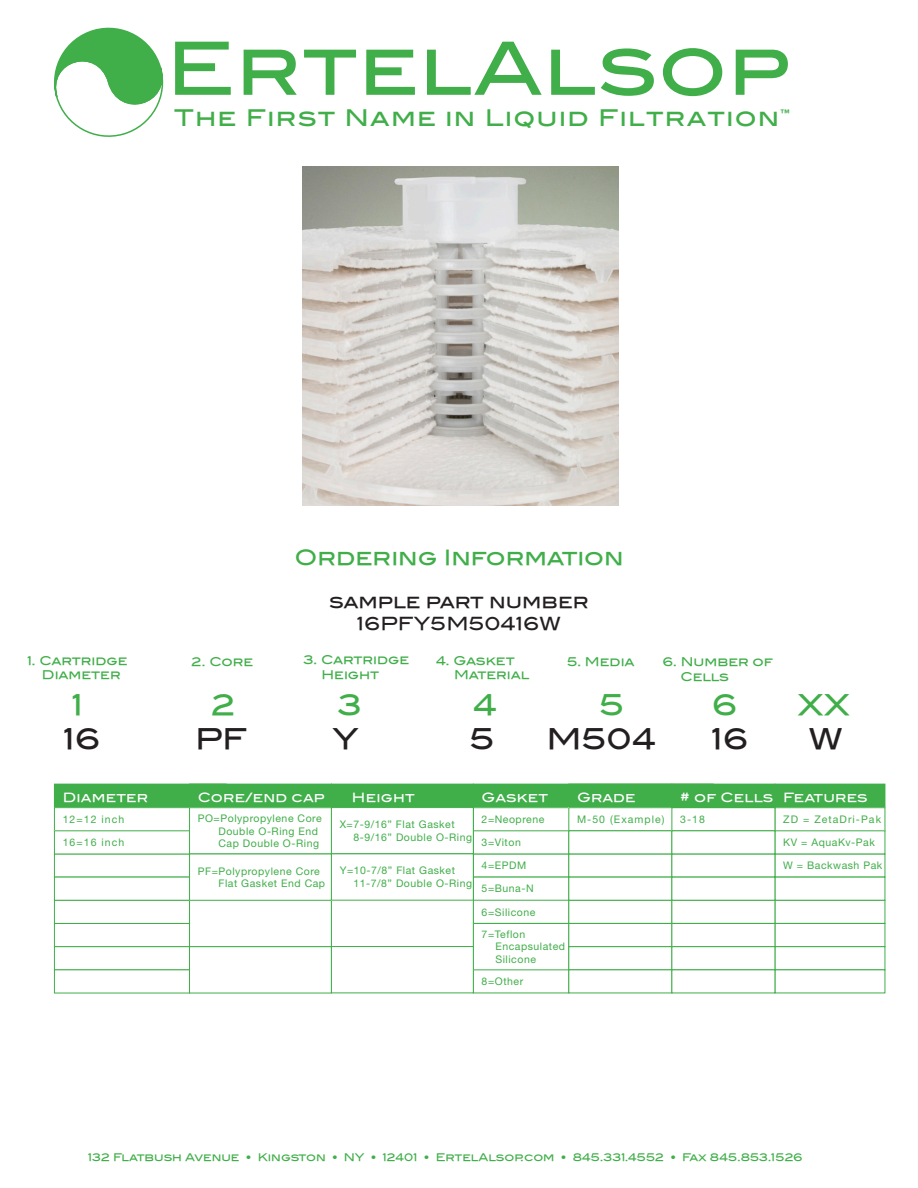
<style>
.page{position:relative;width:918px;height:1188px;background:#fff}
.page>*{position:absolute;margin:0;border:0;box-sizing:border-box;transform-origin:0 0}
.t1{font:73.35px "Blair Md ITCTT Medium";letter-spacing:.01em;color:#40ae49}
.t2{font:28.5px "Blair Md ITCTT Medium";color:#231f20}
.t3{font:28.5px "Blair Md ITCTT Medium";color:#40ae49}
.t4{font:23.1px "Blair Md ITCTT Medium";letter-spacing:.05em;color:#40ae49}
.t5{font:21px "Blair Md ITCTT Medium";color:#40ae49}
.t6{font:18px "Blair Md ITCTT Medium";color:#231f20}
.t7{font:12.75px "Blair Md ITCTT Medium";letter-spacing:.015em;color:#fff}
.t8{font:12px/14.4px "Blair Md ITCTT Medium";color:#40ae49}
.t9{font:10.5px/12.6px "Helvetica Neue LT Std";letter-spacing:.05em;color:#40ae49}
.Bulletin{font:10.5px "Blair Md ITCTT Medium";color:#40ae49}
.t10{font:10.5px "Helvetica Neue LT Std";letter-spacing:.1em;color:#40ae49}
</style>
<div class="page">
<img style="left:303px;top:166px;width:315px;height:339px">
<div style="left:54px;top:784px;width:172px;height:23px;background:#40ae49"></div>
<div style="left:190px;top:784px;width:141px;height:23px;background:#40ae49"></div>
<div style="left:331px;top:784px;width:142px;height:23px;background:#40ae49"></div>
<div style="left:473px;top:784px;width:240px;height:23px;background:#40ae49"></div>
<div style="left:775px;top:784px;width:110px;height:23px;background:#40ae49"></div>
<div style="left:54px;top:807px;width:136px;height:24px;border:1px solid #40ae49"></div>
<div style="left:54px;top:923px;width:136px;height:24px;background:#fff;border:1px solid #40ae49"></div>
<div style="left:54px;top:853px;width:136px;height:25px;background:#fff;border:1px solid #40ae49"></div>
<div style="left:54px;top:830px;width:136px;height:24px;border:1px solid #40ae49"></div>
<div style="left:54px;top:946px;width:136px;height:24px;background:#fff;border:1px solid #40ae49"></div>
<div style="left:54px;top:877px;width:136px;height:24px;background:#fff;border:1px solid #40ae49"></div>
<div style="left:54px;top:969px;width:136px;height:24px;background:#fff;border:1px solid #40ae49"></div>
<div style="left:473px;top:807px;width:96px;height:24px;border:1px solid #40ae49"></div>
<div style="left:473px;top:923px;width:96px;height:47px;border:1px solid #40ae49"></div>
<div style="left:473px;top:854px;width:96px;height:24px;border:1px solid #40ae49"></div>
<div style="left:473px;top:830px;width:96px;height:24px;border:1px solid #40ae49"></div>
<div style="left:473px;top:877px;width:96px;height:24px;border:1px solid #40ae49"></div>
<div style="left:189px;top:807px;width:143px;height:47px;border:1px solid #40ae49"></div>
<div style="left:189px;top:900px;width:143px;height:47px;background:#fff"></div>
<div style="left:189px;top:854px;width:143px;height:47px;border:1px solid #40ae49"></div>
<div style="left:189px;top:946px;width:143px;height:47px;background:#fff;border:1px solid #40ae49"></div>
<div style="left:331px;top:807px;width:143px;height:47px;border:1px solid #40ae49"></div>
<div style="left:331px;top:900px;width:143px;height:47px;background:#fff;border:1px solid #40ae49"></div>
<div style="left:331px;top:853px;width:143px;height:48px;border:1px solid #40ae49"></div>
<div style="left:331px;top:946px;width:143px;height:47px;background:#fff;border:1px solid #40ae49"></div>
<div style="left:568px;top:807px;width:104px;height:24px;border:1px solid #40ae49"></div>
<div style="left:568px;top:923px;width:104px;height:24px;background:#fff;border:1px solid #40ae49"></div>
<div style="left:568px;top:854px;width:104px;height:24px;background:#fff;border:1px solid #40ae49"></div>
<div style="left:568px;top:830px;width:104px;height:24px;background:#fff;border:1px solid #40ae49"></div>
<div style="left:568px;top:946px;width:104px;height:24px;background:#fff;border:1px solid #40ae49"></div>
<div style="left:568px;top:877px;width:104px;height:24px;background:#fff;border:1px solid #40ae49"></div>
<div style="left:568px;top:969px;width:104px;height:24px;background:#fff;border:1px solid #40ae49"></div>
<div style="left:775px;top:807px;width:110px;height:24px;border:1px solid #40ae49"></div>
<div style="left:775px;top:923px;width:110px;height:24px;background:#fff;border:1px solid #40ae49"></div>
<div style="left:775px;top:854px;width:110px;height:24px;border:1px solid #40ae49"></div>
<div style="left:775px;top:830px;width:110px;height:24px;border:1px solid #40ae49"></div>
<div style="left:775px;top:946px;width:110px;height:24px;background:#fff;border:1px solid #40ae49"></div>
<div style="left:775px;top:877px;width:110px;height:24px;background:#fff;border:1px solid #40ae49"></div>
<div style="left:775px;top:969px;width:110px;height:24px;background:#fff;border:1px solid #40ae49"></div>
<div style="left:671px;top:923px;width:104px;height:24px;background:#fff;border:1px solid #40ae49"></div>
<div style="left:671px;top:854px;width:104px;height:24px;background:#fff;border:1px solid #40ae49"></div>
<div style="left:671px;top:830px;width:104px;height:24px;background:#fff;border:1px solid #40ae49"></div>
<div style="left:671px;top:946px;width:104px;height:24px;background:#fff;border:1px solid #40ae49"></div>
<div style="left:671px;top:877px;width:104px;height:24px;background:#fff;border:1px solid #40ae49"></div>
<div style="left:671px;top:969px;width:104px;height:24px;background:#fff;border:1px solid #40ae49"></div>
<div style="left:672px;top:784px;width:103px;height:23px;background:#40ae49"></div>
<div style="left:671px;top:784px;width:104px;height:24px;border:1px solid #40ae49"></div>
<svg style="left:54px;top:28px;width:110px;height:109px"></svg>
<p class="t1" style="left:166px;top:9px;width:625px">ErtelAlsop</p>
<p class="t4" style="left:174px;top:99px;width:617px">The First Name in Liquid Filtration™</p>
<p class="t8" style="left:28px;top:653px;width:102px">1. Cartridge</p>
<p class="t8" style="left:42px;top:668px;width:80px">Diameter</p>
<p class="t8" style="left:191px;top:655px;width:63px">2. Core</p>
<p class="t5" style="left:294px;top:545px;width:331px">Ordering Information</p>
<p class="t6" style="left:329px;top:591px;width:261px">sample part number</p>
<p class="t6" style="left:357px;top:612px;width:205px">16PFY5M50416W</p>
<p class="t8" style="left:321px;top:653px;width:89px;text-indent:-18px">3. Cartridge<br>Height</p>
<p class="t8" style="left:454px;top:653px;width:77px;text-indent:-18px">4. Gasket<br>Material</p>
<p class="t8" style="left:567px;top:655px;width:69px">5. Media</p>
<p class="t8" style="left:680px;top:655px;width:94px;text-indent:-18px">6. Number of<br>Cells</p>
<p class="t3" style="left:72px;top:688px;width:12px">1</p>
<p class="t3" style="left:211px;top:688px;width:25px">2</p>
<p class="t3" style="left:338px;top:688px;width:26px">3</p>
<p class="t3" style="left:474px;top:688px;width:25px">4</p>
<p class="t3" style="left:599px;top:688px;width:27px">5</p>
<p class="t3" style="left:712px;top:688px;width:28px">6</p>
<p class="t3" style="left:798px;top:688px;width:54px">XX</p>
<p class="t2" style="left:64px;top:722px;width:39px">16</p>
<p class="t2" style="left:195px;top:722px;width:53px">PF</p>
<p class="t2" style="left:333px;top:722px;width:28px">Y</p>
<p class="t2" style="left:470px;top:722px;width:27px">5</p>
<p class="t2" style="left:546px;top:722px;width:111px">M504</p>
<p class="t2" style="left:712px;top:722px;width:39px">16</p>
<p class="t2" style="left:809px;top:722px;width:35px">W</p>
<p class="t7" style="left:63px;top:790px;width:87px">Diameter</p>
<p class="t7" style="left:198px;top:790px;width:128px">Core/end cap</p>
<p class="t7" style="left:352px;top:790px;width:64px">Height</p>
<p class="t7" style="left:482px;top:790px;width:68px">Gasket</p>
<p class="t7" style="left:577px;top:790px;width:60px">Grade</p>
<p class="t7" style="left:783px;top:790px;width:86px">Features</p>
<p class="t9" style="left:63px;top:813px;width:63px">12=12 inch</p>
<p class="t9" style="left:63px;top:836px;width:63px">16=16 inch</p>
<p class="t7" style="left:680px;top:790px;width:95px"># of Cells</p>
<p class="t9" style="left:218px;top:812px;width:105px;text-indent:-21px">PO=Polypropylene Core<br>Double O-Ring End<br>Cap Double O-Ring</p>
<p class="t9" style="left:218px;top:864px;width:108px;text-indent:-21px">PF=Polypropylene Core<br>Flat Gasket End Cap</p>
<p class="t10" style="left:577px;top:813px;width:89px">M-50 (Example)</p>
<p class="t10" style="left:783px;top:813px;width:99px">ZD = ZetaDri-Pak</p>
<p class="t9" style="left:783px;top:859px;width:101px">W = Backwash Pak</p>
<p class="t9" style="left:482px;top:813px;width:64px">2=Neoprene</p>
<p class="t9" style="left:680px;top:813px;width:26px">3-18</p>
<p class="t9" style="left:353px;top:818px;width:120px;text-indent:-14px">X=7-9/16” Flat Gasket<br>8-9/16” Double O-Ring</p>
<p class="t9" style="left:353px;top:864px;width:120px;text-indent:-14px">Y=10-7/8” Flat Gasket<br>11-7/8” Double O-Ring</p>
<p class="t9" style="left:482px;top:836px;width:41px">3=Viton</p>
<p class="t9" style="left:482px;top:882px;width:53px">5=Buna-N</p>
<p class="t9" style="left:783px;top:836px;width:93px">KV = AquaKv-Pak</p>
<p class="t9" style="left:482px;top:859px;width:46px">4=EPDM</p>
<p class="t9" style="left:482px;top:905px;width:55px">6=Silicone</p>
<p class="t9" style="left:495px;top:928px;width:71px;text-indent:-14px">7=Teflon<br>Encapsulated</p>
<p class="t9" style="left:495px;top:953px;width:42px">Silicone</p>
<p class="t9" style="left:482px;top:975px;width:43px">8=Other</p>
<p class="Bulletin" style="left:88px;top:1151px;width:716px">132 Flatbush Avenue • Kingston • NY • 12401 • ErtelAlsop.com • 845.331.4552 • Fax 845.853.1526</p>
</div>
